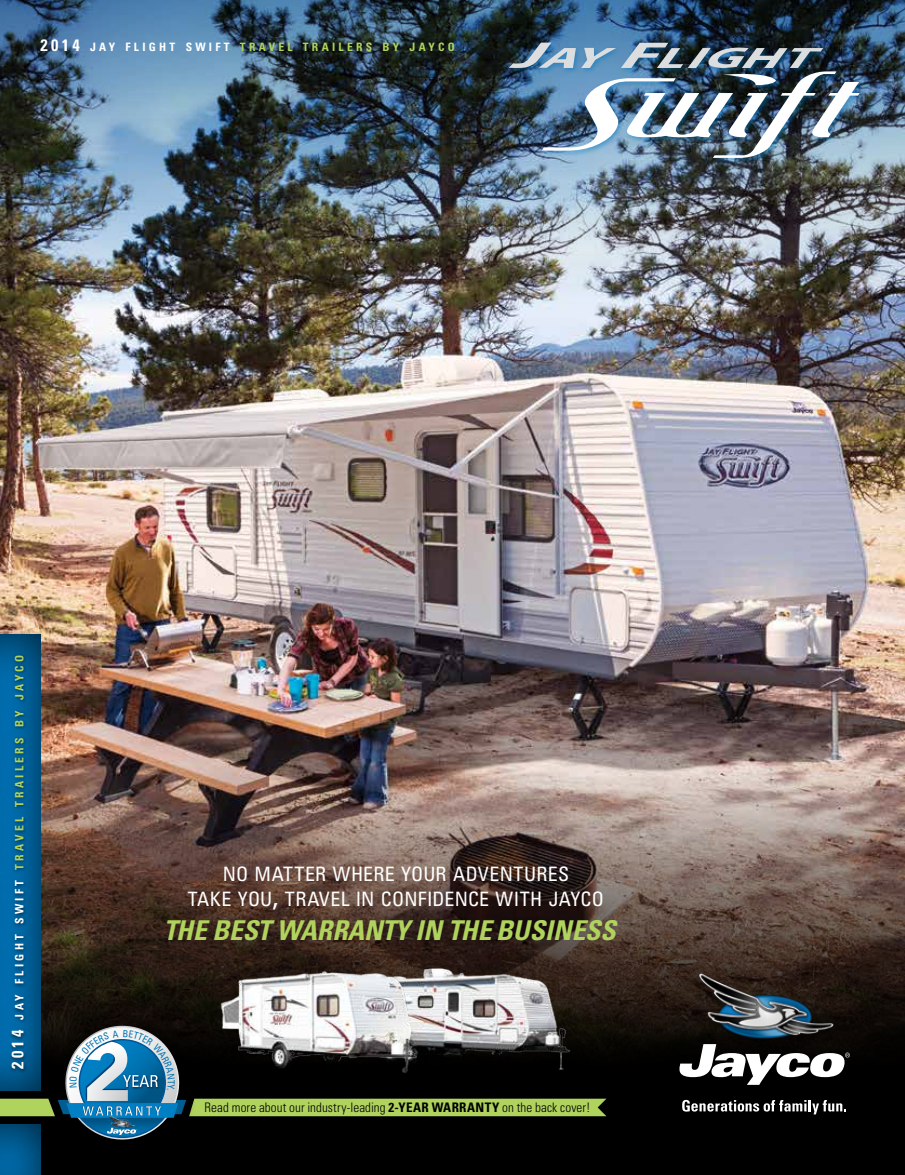
<style>
.page{position:relative;width:905px;height:1175px;background:#fff}
.page>*{position:absolute;margin:0;border:0;box-sizing:border-box;transform-origin:0 0}
.t1{font:italic 700 condensed 27.3px "Univers";color:#b0d35e}
.t2{font:condensed 19.8px/25.2px "Univers";letter-spacing:.015em;color:#fff;text-align:center}
.t3{font:300 condensed 13.2px "Univers";letter-spacing:.005em;color:#000}
.t4{font:700 condensed 11.55px "Univers";letter-spacing:.285em;color:#b0d35e}
.s1{font-size:16.5px;color:#fff}
.s2{color:#fff}
.s3{font-size:28.35px}
.s4{font-weight:700}
</style>
<div class="page">
<img style="left:0;top:362px;width:904px;height:346px">
<img style="left:42px;top:708px;width:862px;height:466px">
<img style="left:0;top:0;width:904px;height:362px">
<img style="left:465px;top:960px;width:107px;height:65px">
<img style="left:186px;top:959px;width:279px;height:66px">
<div style="left:506px;top:40px;width:360px;height:124px;background:#0079c1;opacity:.5"></div>
<img style="left:508px;top:43px;width:351px;height:115px">
<div style="left:53px;top:1019px;width:143px;height:131px;background:#000;opacity:.6"></div>
<div style="left:0;top:632px;width:42px;height:459px;background:#000;opacity:.75"></div>
<div style="left:0;top:1122px;width:42px;height:52px;background:#000;opacity:.75"></div>
<div style="left:9px;top:653px;width:19px;height:420px;background:#000;opacity:.5"></div>
<img style="left:690px;top:959px;width:146px;height:85px">
<svg style="left:678px;top:1044px;width:171px;height:40px"></svg>
<svg style="left:682px;top:1099px;width:163px;height:15px"></svg>
<svg style="left:0;top:1025px;width:606px;height:118px;background:#3a4a44"></svg>
<p class="t4" style="left:40px;top:40px;width:416px"><span class="s1">2014</span> <span class="s2">JAY FLIGHT SWIFT</span> TRAVEL TRAILERS BY JAYCO</p>
<p class="t4" style="left:12px;top:1069px;width:416px;rotate:-90deg"><span class="s1">2014</span> <span class="s2">JAY FLIGHT SWIFT</span> TRAVEL TRAILERS BY JAYCO</p>
<h2 class="t2" style="left:188px;top:861px;width:417px">NO MATTER WHERE YOUR ADVENTURES<br>TAKE YOU<span class="s3">,</span> TRAVEL IN CONFIDENCE WITH JAYCO</h2>
<h1 class="t1" style="left:163px;top:913px;width:454px">THE BEST WARRANTY IN THE BUSINESS</h1>
<p class="t3" style="left:205px;top:1099px;width:387px">Read more about our industry-leading <span class="s4">2-YEAR WARRANTY</span> on the back cover!</p>
</div>
